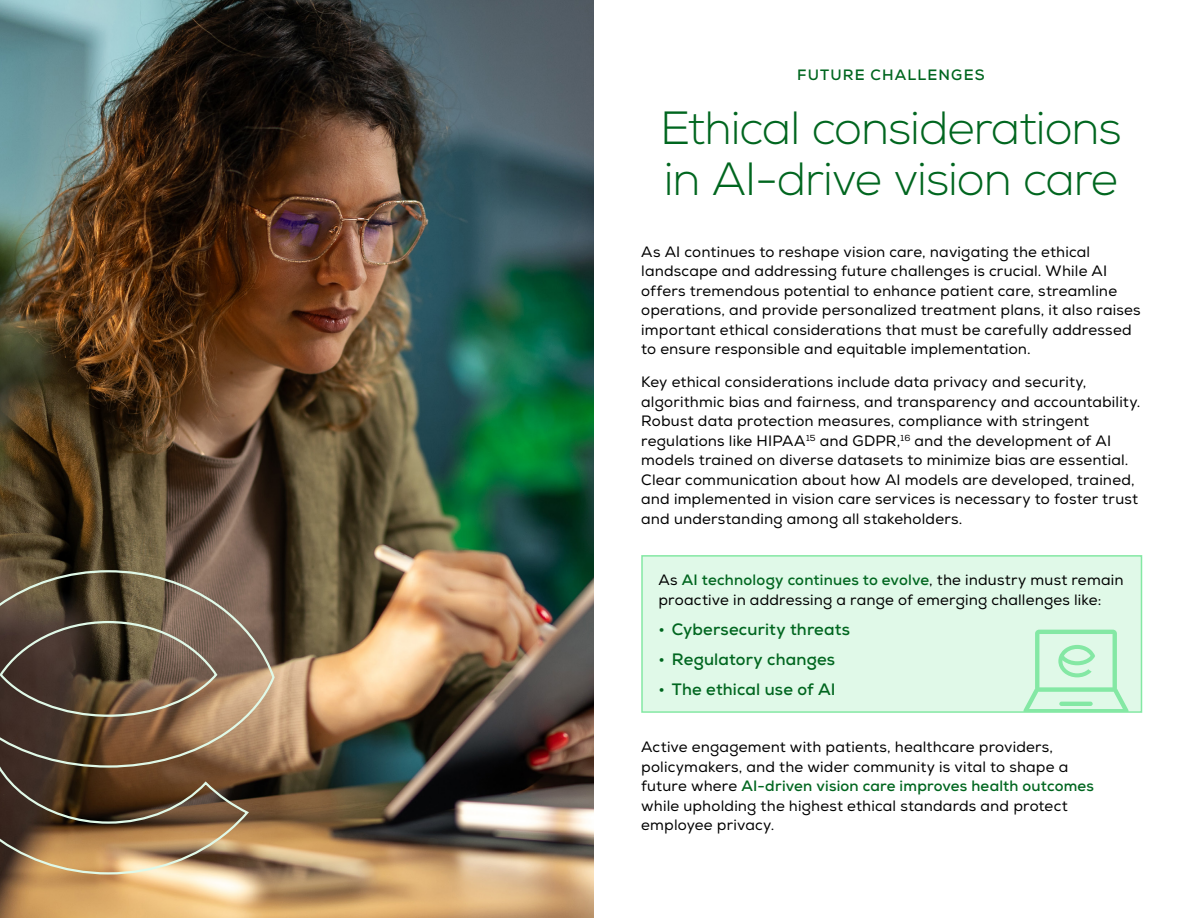
<style>
.page{position:relative;width:1188px;height:918px;background:#fff}
.page>*{position:absolute;margin:0;border:0;box-sizing:border-box;transform-origin:0 0}
.H1__Page_Header{font:300 46.5px/51px "Nexa";letter-spacing:-.025em;color:#00661f}
.t1{font:700 16.5px "Nexa";letter-spacing:.01em;color:#00661f}
.P__Body_0_0625_SB{font:15px/19.5px "Nexa";letter-spacing:.015em;color:#000}
.H1__Page_Header-2{font:700 15px "Nexa";letter-spacing:.08em;color:#00661f}
.s1{font-weight:700;color:#00661f}
</style>
<div class="page">
<img style="left:0;top:0;width:594px;height:918px">
<div style="left:641px;top:555px;width:501px;height:158px;background:#e0f9e8;border:2px solid #84e8a4"></div>
<svg style="left:0;top:569px;width:276px;height:307px"></svg>
<svg style="left:1024px;top:630px;width:104px;height:82px"></svg>
<h1 class="H1__Page_Header-2" style="left:797px;top:65px;width:189px">FUTURE CHALLENGES</h1>
<h1 class="H1__Page_Header" style="left:660px;top:104px;width:463px">Ethical considerations in AI-drive vision care</h1>
<p class="P__Body_0_0625_SB" style="left:641px;top:242px;width:501px">As AI continues to reshape vision care, navigating the ethical landscape and addressing future challenges is crucial. While AI offers tremendous potential to enhance patient care, streamline operations, and provide personalized treatment plans, it also raises important ethical considerations that must be carefully addressed to ensure responsible and equitable implementation.</p>
<p class="P__Body_0_0625_SB" style="left:641px;top:373px;width:501px">Key ethical considerations include data privacy and security, algorithmic bias and fairness, and transparency and accountability.<br>Robust data protection measures, compliance with stringent regulations like HIPAA<sup>15</sup> and GDPR,<sup>16</sup> and the development of AI models trained on diverse datasets to minimize bias are essential.<br>Clear communication about how AI models are developed, trained, and implemented in vision care services is necessary to foster trust and understanding among all stakeholders.</p>
<p class="P__Body_0_0625_SB" style="left:658px;top:570px;width:467px">As <span class="s1">AI technology continues to evolve</span>, the industry must remain proactive in addressing a range of emerging challenges like:</p>
<p class="t1" style="left:658px;top:618px;width:193px">• Cybersecurity threats</p>
<p class="t1" style="left:658px;top:648px;width:178px">• Regulatory changes</p>
<p class="t1" style="left:658px;top:678px;width:179px">• The ethical use of AI</p>
<p class="P__Body_0_0625_SB" style="left:641px;top:738px;width:454px">Active engagement with patients, healthcare providers, policymakers, and the wider community is vital to shape a future where <span class="s1">AI-driven vision care improves health outcomes </span>while upholding the highest ethical standards and protect employee privacy.</p>
</div>
